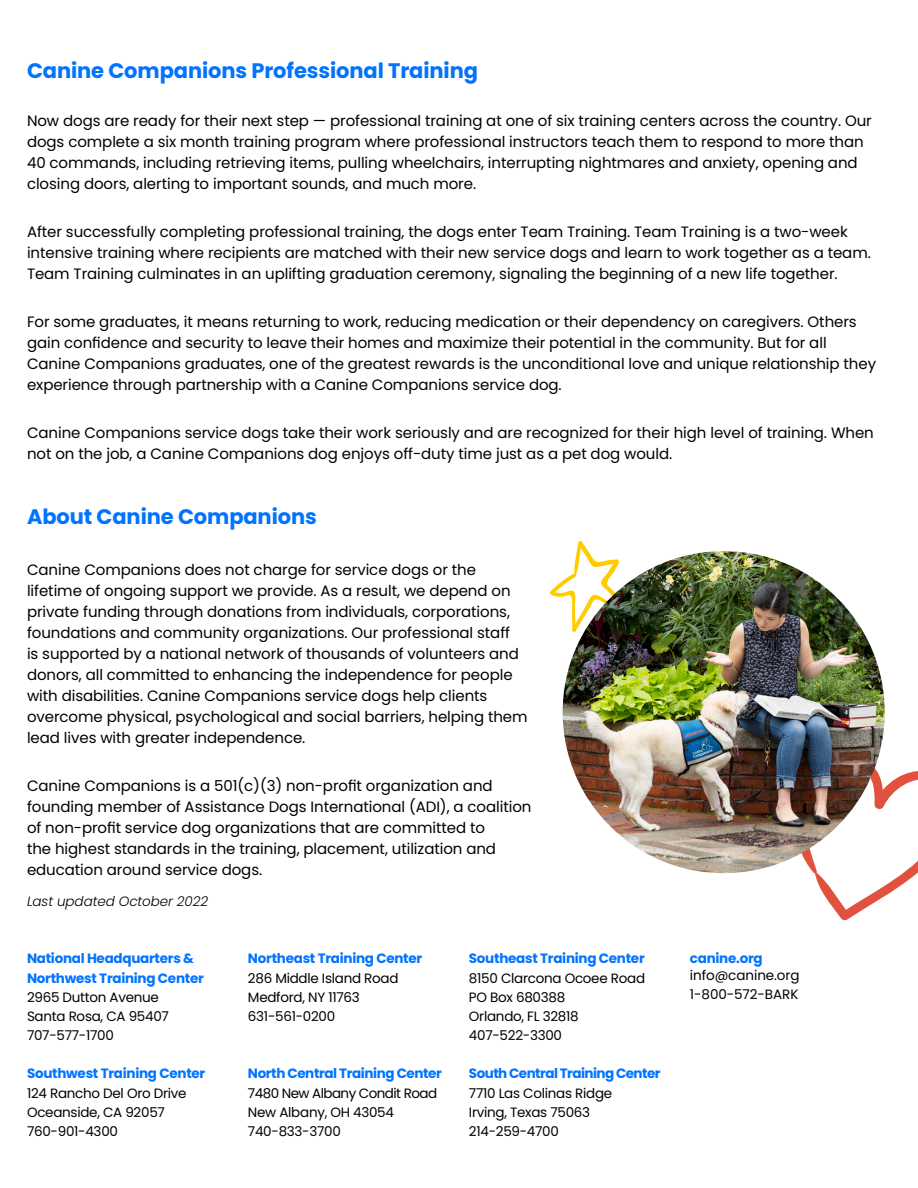
<style>
.page{position:relative;width:918px;height:1188px;background:#fff}
.page>*{position:absolute;margin:0;border:0;box-sizing:border-box;transform-origin:0 0}
.t1{font:700 21px "Poppins";letter-spacing:-.005em;color:#0073ff}
.t2{font:15px/21px "Poppins";letter-spacing:-.005em;color:#000}
.t3{font:13.5px "Poppins";letter-spacing:-.02em;color:#000}
.t4{font:700 13.5px "Poppins";letter-spacing:-.02em;color:#0073ff}
.t5{font:700 13.5px "Poppins";letter-spacing:-.04em;color:#0073ff}
.t6{font:13.5px "Poppins";letter-spacing:-.04em;color:#000}
.t7{font:italic 300 13.5px "Poppins";letter-spacing:-.005em;color:#000}
</style>
<div class="page">
<svg style="left:550px;top:541px;width:72px;height:92px"></svg>
<svg style="left:789px;top:757px;width:129px;height:164px"></svg>
<img style="left:563px;top:551px;width:322px;height:322px;border-radius:161px">
<h1 class="t1" style="left:27px;top:58px;width:452px">Canine Companions Professional Training</h1>
<p class="t2" style="left:27px;top:110px;width:846px">Now dogs are ready for their next step — professional training at one of six training centers across the country. Our dogs complete a six month training program where professional instructors teach them to respond to more than 40 commands, including retrieving items, pulling wheelchairs, interrupting nightmares and anxiety, opening and closing doors, alerting to important sounds, and much more.</p>
<p class="t2" style="left:27px;top:221px;width:845px">After successfully completing professional training, the dogs enter Team Training. Team Training is a two-week intensive training where recipients are matched with their new service dogs and learn to work together as a team.<br>Team Training culminates in an uplifting graduation ceremony, signaling the beginning of a new life together.</p>
<p class="t2" style="left:27px;top:311px;width:851px">For some graduates, it means returning to work, reducing medication or their dependency on caregivers. Others gain confidence and security to leave their homes and maximize their potential in the community. But for all Canine Companions graduates, one of the greatest rewards is the unconditional love and unique relationship they experience through partnership with a Canine Companions service dog.</p>
<p class="t2" style="left:27px;top:422px;width:848px">Canine Companions service dogs take their work seriously and are recognized for their high level of training. When not on the job, a Canine Companions dog enjoys off-duty time just as a pet dog would.</p>
<h1 class="t1" style="left:27px;top:505px;width:291px">About Canine Companions</h1>
<p class="t2" style="left:27px;top:560px;width:502px">Canine Companions does not charge for service dogs or the lifetime of ongoing support we provide. As a result, we depend on private funding through donations from individuals, corporations, foundations and community organizations. Our professional staff<br>is supported by a national network of thousands of volunteers and donors, all committed to enhancing the independence for people with disabilities. Canine Companions service dogs help clients overcome physical, psychological and social barriers, helping them lead lives with greater independence.</p>
<p class="t2" style="left:27px;top:776px;width:506px">Canine Companions is a 501(c)(3) non-profit organization and founding member of Assistance Dogs International (ADI), a coalition of non-profit service dog organizations that are committed to<br>the highest standards in the training, placement, utilization and education around service dogs.</p>
<p class="t7" style="left:27px;top:893px;width:183px">Last updated October 2022</p>
<p class="t4" style="left:27px;top:951px;width:169px">National Headquarters &amp;</p>
<p class="t4" style="left:248px;top:951px;width:176px">Northeast Training Center</p>
<p class="t4" style="left:469px;top:951px;width:177px">Southeast Training Center</p>
<p class="t4" style="left:690px;top:951px;width:74px">canine.org</p>
<p class="t4" style="left:27px;top:970px;width:178px">Northwest Training Center</p>
<p class="t3" style="left:248px;top:970px;width:152px">286 Middle Island Road</p>
<p class="t3" style="left:469px;top:970px;width:178px">8150 Clarcona Ocoee Road</p>
<p class="t3" style="left:690px;top:967px;width:111px">info@canine.org</p>
<p class="t3" style="left:27px;top:989px;width:133px">2965 Dutton Avenue</p>
<p class="t3" style="left:248px;top:989px;width:113px">Medford, NY 11763</p>
<p class="t3" style="left:469px;top:989px;width:98px">PO Box 680388</p>
<p class="t3" style="left:690px;top:986px;width:110px">1-800-572-BARK</p>
<p class="t3" style="left:27px;top:1008px;width:143px">Santa Rosa, CA 95407</p>
<p class="t3" style="left:248px;top:1008px;width:89px">631-561-0200</p>
<p class="t3" style="left:469px;top:1008px;width:111px">Orlando, FL 32818</p>
<p class="t3" style="left:27px;top:1028px;width:88px">707-577-1700</p>
<p class="t3" style="left:469px;top:1028px;width:95px">407-522-3300</p>
<p class="t4" style="left:27px;top:1066px;width:180px">Southwest Training Center</p>
<p class="t4" style="left:248px;top:1066px;width:195px">North Central Training Center</p>
<p class="t5" style="left:469px;top:1066px;width:193px">South Central Training Center</p>
<p class="t3" style="left:27px;top:1085px;width:161px">124 Rancho Del Oro Drive</p>
<p class="t6" style="left:248px;top:1085px;width:191px">7480 New Albany Condit Road</p>
<p class="t3" style="left:469px;top:1085px;width:145px">7710 Las Colinas Ridge</p>
<p class="t3" style="left:27px;top:1104px;width:139px">Oceanside, CA 92057</p>
<p class="t3" style="left:248px;top:1104px;width:148px">New Albany, OH 43054</p>
<p class="t3" style="left:469px;top:1104px;width:123px">Irving, Texas 75063</p>
<p class="t3" style="left:27px;top:1124px;width:93px">760-901-4300</p>
<p class="t3" style="left:248px;top:1124px;width:94px">740-833-3700</p>
<p class="t3" style="left:469px;top:1124px;width:92px">214-259-4700</p>
</div>
